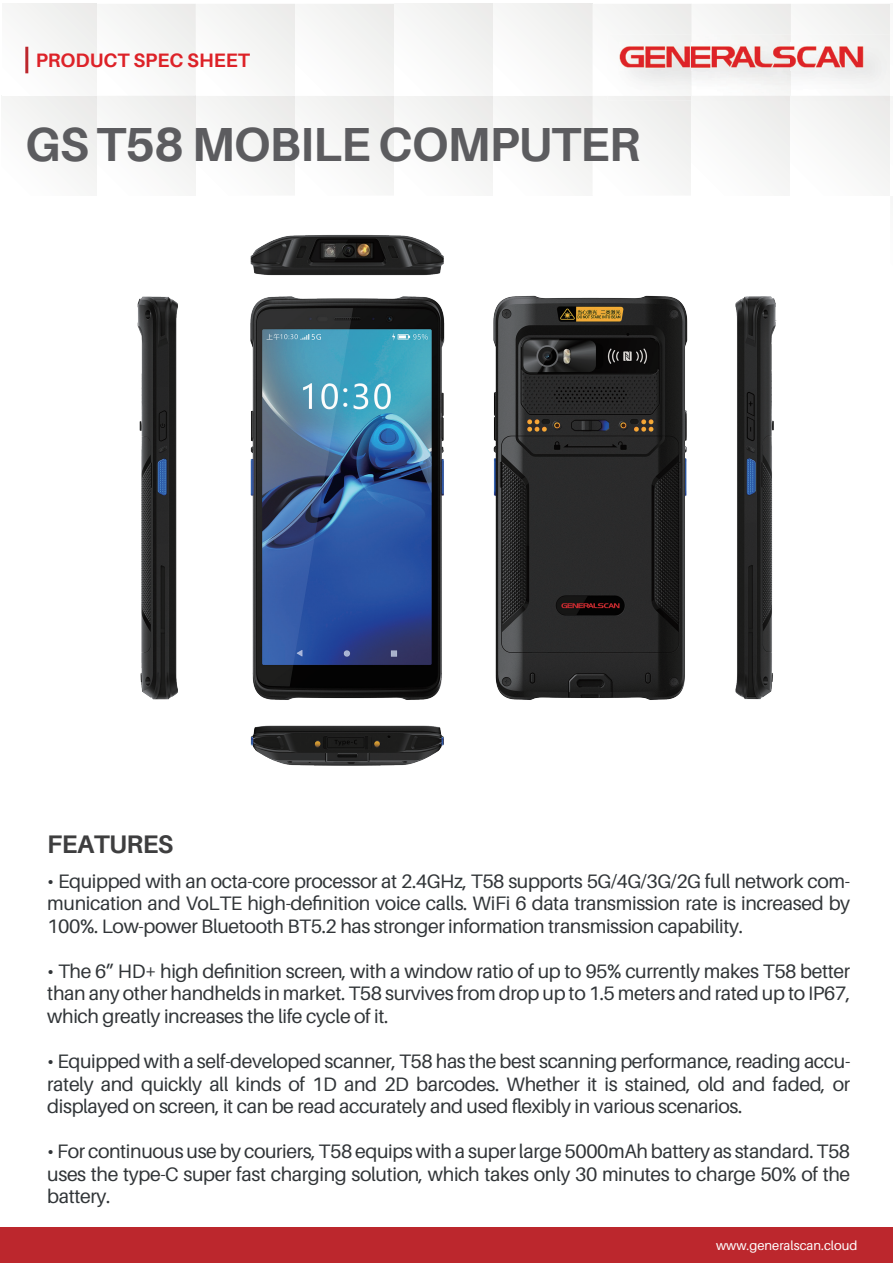
<style>
.page{position:relative;width:893px;height:1263px;background:#fff}
.page>*{position:absolute;margin:0;border:0;box-sizing:border-box;transform-origin:0 0}
.t1{font:700 48px "Aileron";letter-spacing:-.02em;color:#5c5c5f}
.t2{font:700 25.5px "Aileron";letter-spacing:-.02em;color:#3e3e3f}
.t3{font:19.5px/22.5px "Aileron";letter-spacing:-.02em;color:#313538;text-align:justify}
.t4{font:700 19.5px "Aileron";color:#dd2228}
.t5{font:12.9px "Aileron";color:#fff}
</style>
<div class="page">
<svg style="left:3px;top:4px;width:391px;height:187px"></svg>
<div style="left:394px;top:96px;width:99px;height:100px;background:#f6f6f6"></div>
<div style="left:394px;top:4px;width:99px;height:92px;background:#f6f6f6"></div>
<svg style="left:498px;top:4px;width:392px;height:186px"></svg>
<img style="left:619px;top:43px;width:246px;height:27px">
<hr style="left:25px;top:47px;width:3px;height:26px;background:#bc272d">
<div style="left:0;top:1227px;width:893px;height:36px;background:#bc272d"></div>
<img style="left:137px;top:234px;width:640px;height:532px">
<p class="t4" style="left:36px;top:49px;width:216px">PRODUCT SPEC SHEET</p>
<h1 class="t1" style="left:25px;top:117px;width:616px">GS T58 MOBILE COMPUTER</h1>
<h2 class="t2" style="left:47px;top:829px;width:128px">FEATURES</h2>
<p class="t3" style="left:47px;top:870px;width:804px">• Equipped with an octa-core processor at 2.4GHz, T58 supports 5G/4G/3G/2G full network com&shy;munication and VoLTE high-definition voice calls. WiFi 6 data transmission rate is increased by 100%. Low-power Bluetooth BT5.2 has stronger information transmission capability.</p>
<p class="t3" style="left:47px;top:960px;width:805px">• The 6” HD+ high definition screen, with a window ratio of up to 95% currently makes T58 better than any other handhelds in market. T58 survives from drop up to 1.5 meters and rated up to IP67, which greatly increases the life cycle of it.</p>
<p class="t3" style="left:47px;top:1050px;width:804px">• Equipped with a self-developed scanner, T58 has the best scanning performance, reading accu&shy;rately and quickly all kinds of 1D and 2D barcodes. Whether it is stained, old and faded, or displayed on screen, it can be read accurately and used flexibly in various scenarios.</p>
<p class="t3" style="left:47px;top:1140px;width:804px">• For continuous use by couriers, T58 equips with a super large 5000mAh battery as standard. T58 uses the type-C super fast charging solution, which takes only 30 minutes to charge 50% of the battery.</p>
<p class="t5" style="left:716px;top:1238px;width:143px">www.generalscan.cloud</p>
<p class="t5" style="left:721px;top:1238px;width:143px">www.generalscan.cloud</p>
</div>
